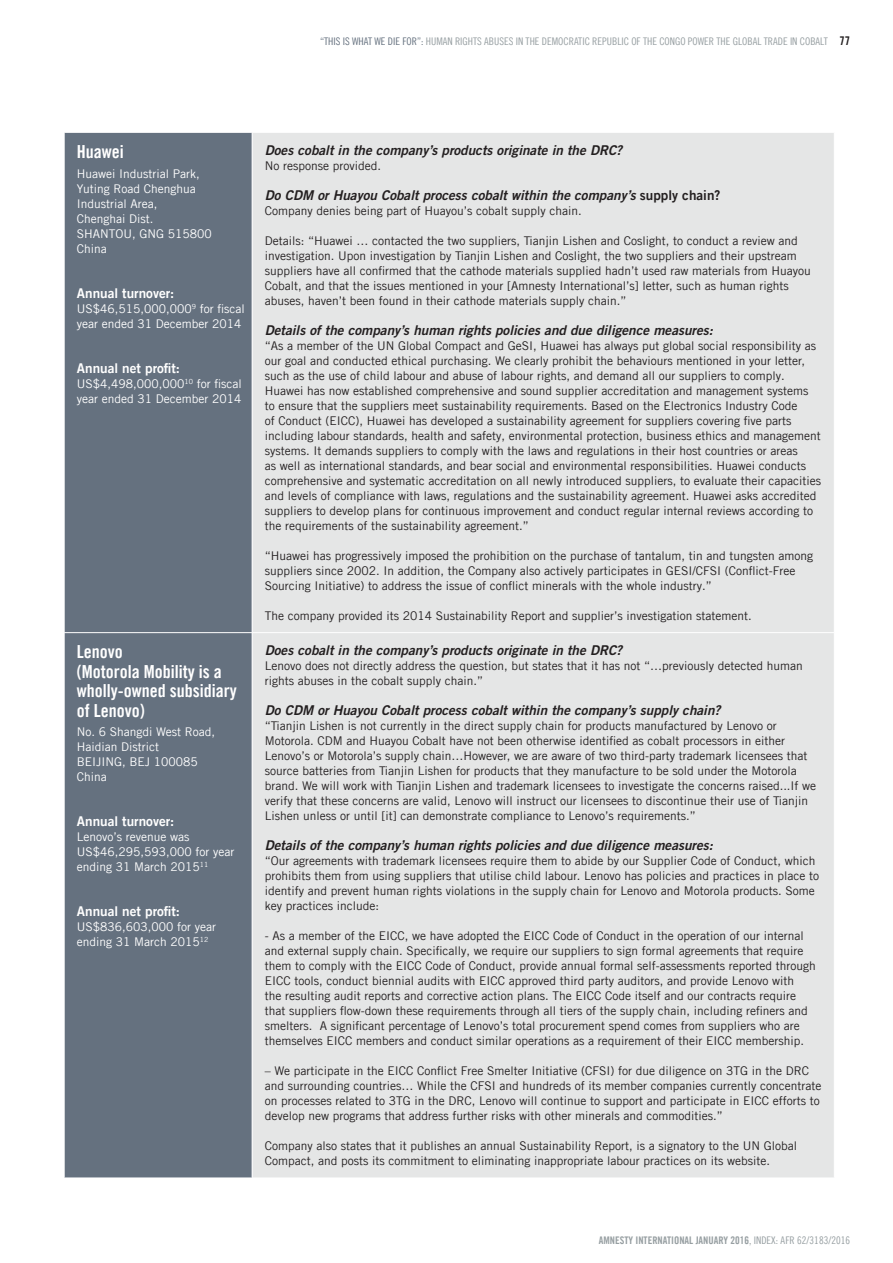
<style>
.page{position:relative;width:893px;height:1263px;background:#fff}
.page>*{position:absolute;margin:0;border:0;box-sizing:border-box;transform-origin:0 0}
.t1{font:18px/19.5px "Amnesty Trade Gothic Bd Cn 20";color:#fff}
.t2{font:13.5px "Amnesty Trade Gothic Bd 2 Obl";color:#231f20}
.t3{font:13.5px "Amnesty Trade Gothic Bd 2";color:#fff}
.t4{font:12px/15px "Amnesty Trade Gothic";color:#231f20}
.t5{font:12px/15px "Amnesty Trade Gothic";color:#fff}
.t6{font:10.5px "Amnesty Trade Gothic Cn 18";color:#979fa2}
.t7{font:10.5px "Amnesty Trade Gothic Bd Cn 20";color:#979fa2}
.s1{color:#65717f}
.s2{font-family:"Amnesty Trade Gothic Bd Cn 20";font-size:12px;color:#231f20}
.s3{font-family:"Amnesty Trade Gothic Bd 2"}
.s4{font-family:"Amnesty Trade Gothic Cn 18"}
</style>
<div class="page">
<div style="left:65px;top:133px;width:187px;height:1044px;background:#65717f"></div>
<div style="left:253px;top:133px;width:581px;height:1044px;background:#e5e6e6"></div>
<hr style="left:64px;top:632px;width:188px;height:1px;background:#fff">
<hr style="left:252px;top:632px;width:583px;height:1px;background:#fff">
<p class="t6" style="left:320px;top:35px;width:532px"><span class="s1">“THIS IS WHAT WE DIE FOR”:</span> HUMAN RIGHTS ABUSES IN THE DEMOCRATIC REPUBLIC OF THE CONGO POWER THE GLOBAL TRADE IN COBALT <span class="s2">77</span></p>
<p class="t1" style="left:77px;top:142px;width:48px">Huawei</p>
<p class="t5" style="left:77px;top:166px;width:124px">Huawei Industrial Park,</p>
<p class="t5" style="left:77px;top:181px;width:120px">Yuting Road Chenghua<br>Industrial Area,</p>
<p class="t5" style="left:77px;top:211px;width:78px">Chenghai Dist.</p>
<p class="t5" style="left:77px;top:226px;width:136px">SHANTOU, GNG 515800</p>
<p class="t5" style="left:77px;top:241px;width:32px">China</p>
<p class="t3" style="left:77px;top:284px;width:99px">Annual turnover:</p>
<p class="t5" style="left:77px;top:301px;width:169px">US$46,515,000,000<sup>9</sup> for fiscal year ended 31 December 2014</p>
<p class="t3" style="left:77px;top:359px;width:105px">Annual net profit:</p>
<p class="t5" style="left:77px;top:376px;width:166px">US$4,498,000,000<sup>10</sup> for fiscal year ended 31 December 2014</p>
<p class="t1" style="left:77px;top:642px;width:47px">Lenovo</p>
<p class="t1" style="left:77px;top:662px;width:161px">(Motorola Mobility is a wholly-owned subsidiary of Lenovo)</p>
<p class="t5" style="left:77px;top:724px;width:140px">No. 6 Shangdi West Road,<br>Haidian District</p>
<p class="t5" style="left:77px;top:754px;width:122px">BEIJING, BEJ 100085</p>
<p class="t5" style="left:77px;top:769px;width:32px">China</p>
<p class="t3" style="left:77px;top:813px;width:99px">Annual turnover:</p>
<p class="t5" style="left:77px;top:829px;width:159px">Lenovo’s revenue was<br>US$46,295,593,000 for year ending 31 March 2015<sup>11</sup></p>
<p class="t3" style="left:77px;top:903px;width:105px">Annual net profit:</p>
<p class="t5" style="left:77px;top:919px;width:141px">US$836,603,000 for year ending 31 March 2015<sup>12</sup></p>
<p class="t2" style="left:265px;top:142px;width:359px">Does cobalt in the company’s products originate in the DRC?</p>
<p class="t4" style="left:265px;top:158px;width:118px">No response provided.</p>
<p class="t2" style="left:265px;top:187px;width:457px">Do CDM or Huayou Cobalt process cobalt within the company’s <span class="s3">supply chain?</span></p>
<p class="t4" style="left:265px;top:203px;width:318px">Company denies being part of Huayou’s cobalt supply chain.</p>
<p class="t4" style="left:265px;top:233px;width:547px">Details: “Huawei … contacted the two suppliers, Tianjin Lishen and Coslight, to conduct a review and investigation. Upon investigation by Tianjin Lishen and Coslight, the two suppliers and their upstream suppliers have all confirmed that the cathode materials supplied hadn’t used raw materials from Huayou Cobalt, and that the issues mentioned in your [Amnesty International’s] letter, such as human rights abuses, haven’t been found in their cathode materials supply chain.”</p>
<p class="t2" style="left:265px;top:322px;width:450px">Details of the company’s human rights policies and due diligence measures:</p>
<p class="t4" style="left:265px;top:338px;width:558px">“As a member of the UN Global Compact and GeSI, Huawei has always put global social responsibility as our goal and conducted ethical purchasing. We clearly prohibit the behaviours mentioned in your letter, such as the use of child labour and abuse of labour rights, and demand all our suppliers to comply.<br>Huawei has now established comprehensive and sound supplier accreditation and management systems to ensure that the suppliers meet sustainability requirements. Based on the Electronics Industry Code<br>of Conduct (EICC), Huawei has developed a sustainability agreement for suppliers covering five parts including labour standards, health and safety, environmental protection, business ethics and management systems. It demands suppliers to comply with the laws and regulations in their host countries or areas<br>as well as international standards, and bear social and environmental responsibilities. Huawei conducts comprehensive and systematic accreditation on all newly introduced suppliers, to evaluate their capacities and levels of compliance with laws, regulations and the sustainability agreement. Huawei asks accredited suppliers to develop plans for continuous improvement and conduct regular internal reviews according to the requirements of the sustainability agreement.”</p>
<p class="t4" style="left:265px;top:548px;width:550px">“Huawei has progressively imposed the prohibition on the purchase of tantalum, tin and tungsten among suppliers since 2002. In addition, the Company also actively participates in GESI/CFSI (Conflict-Free<br>Sourcing Initiative) to address the issue of conflict minerals with the whole industry.”</p>
<p class="t4" style="left:265px;top:608px;width:488px">The company provided its 2014 Sustainability Report and supplier’s investigation statement.</p>
<p class="t2" style="left:265px;top:642px;width:359px">Does cobalt in the company’s products originate in the DRC?</p>
<p class="t4" style="left:265px;top:658px;width:539px">Lenovo does not directly address the question, but states that it has not “…previously detected human rights abuses in the cobalt supply chain.”</p>
<p class="t2" style="left:265px;top:702px;width:457px">Do CDM or Huayou Cobalt process cobalt within the company’s supply chain?</p>
<p class="t4" style="left:265px;top:718px;width:553px">“Tianjin Lishen is not currently in the direct supply chain for products manufactured by Lenovo or Motorola. CDM and Huayou Cobalt have not been otherwise identified as cobalt processors in either Lenovo’s or Motorola’s supply chain…However, we are aware of two third-party trademark licensees that source batteries from Tianjin Lishen for products that they manufacture to be sold under the Motorola brand. We will work with Tianjin Lishen and trademark licensees to investigate the concerns raised...If we verify that these concerns are valid, Lenovo will instruct our licensees to discontinue their use of Tianjin Lishen unless or until [it] can demonstrate compliance to Lenovo’s requirements.”</p>
<p class="t2" style="left:265px;top:837px;width:450px">Details of the company’s human rights policies and due diligence measures:</p>
<p class="t4" style="left:265px;top:853px;width:556px">“Our agreements with trademark licensees require them to abide by our Supplier Code of Conduct, which prohibits them from using suppliers that utilise child labour. Lenovo has policies and practices in place to identify and prevent human rights violations in the supply chain for Lenovo and Motorola products. Some key practices include:</p>
<p class="t4" style="left:265px;top:928px;width:552px">- As a member of the EICC, we have adopted the EICC Code of Conduct in the operation of our internal and external supply chain. Specifically, we require our suppliers to sign formal agreements that require them to comply with the EICC Code of Conduct, provide annual formal self-assessments reported through EICC tools, conduct biennial audits with EICC approved third party auditors, and provide Lenovo with<br>the resulting audit reports and corrective action plans. The EICC Code itself and our contracts require that suppliers flow-down these requirements through all tiers of the supply chain, including refiners and smelters. A significant percentage of Lenovo’s total procurement spend comes from suppliers who are themselves EICC members and conduct similar operations as a requirement of their EICC membership.</p>
<p class="t4" style="left:265px;top:1063px;width:558px">– We participate in the EICC Conflict Free Smelter Initiative (CFSI) for due diligence on 3TG in the DRC and surrounding countries… While the CFSI and hundreds of its member companies currently concentrate on processes related to 3TG in the DRC, Lenovo will continue to support and participate in EICC efforts to develop new programs that address further risks with other minerals and commodities.”</p>
<p class="t4" style="left:265px;top:1138px;width:534px">Company also states that it publishes an annual Sustainability Report, is a signatory to the UN Global<br>Compact, and posts its commitment to eliminating inappropriate labour practices on its website.</p>
<p class="t7" style="left:599px;top:1233px;width:253px">AMNESTY INTERNATIONAL JANUARY 2016<span class="s4">, INDEX: AFR 62/3183/2016</span></p>
</div>
